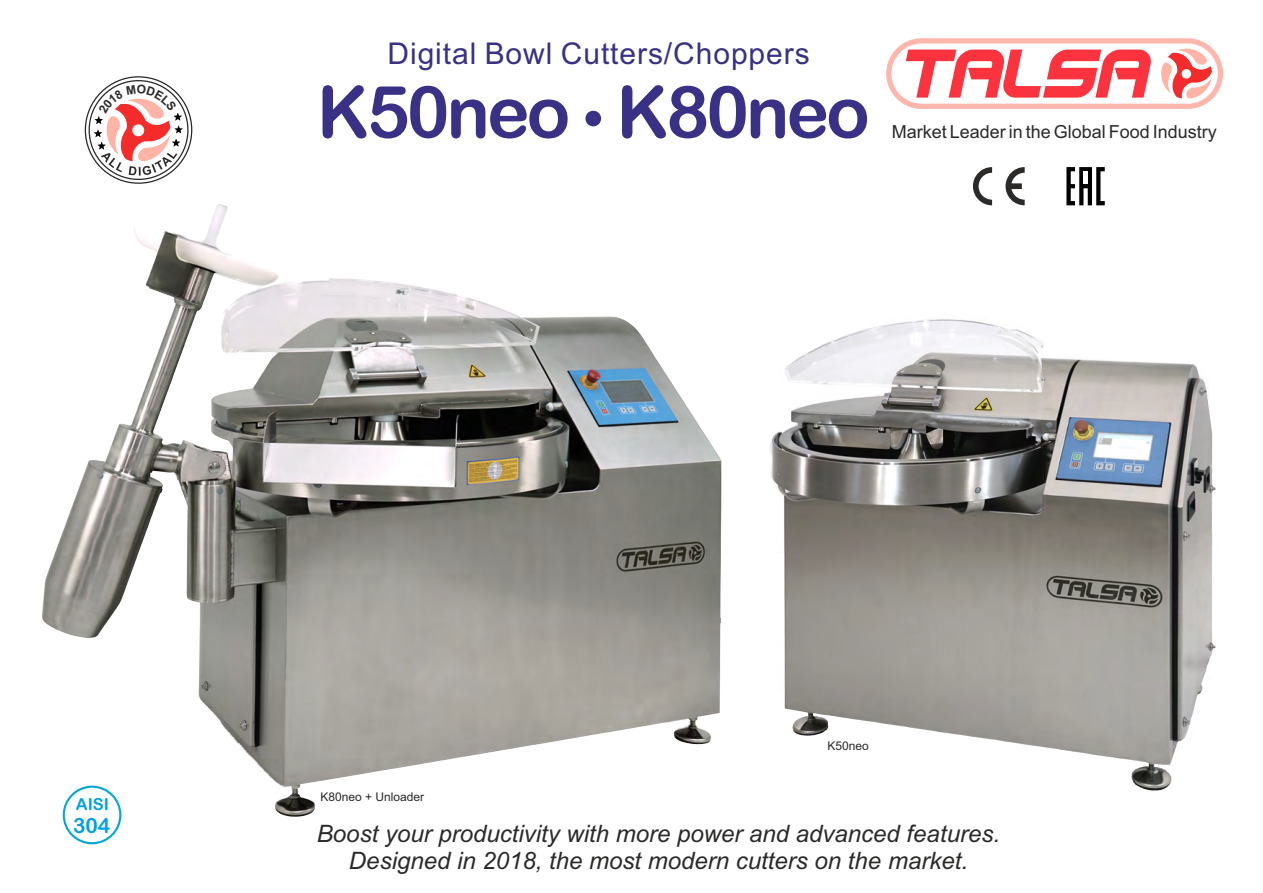
<style>
.page{position:relative;width:1263px;height:893px;background:#fff}
.page>*{position:absolute;margin:0;border:0;box-sizing:border-box;transform-origin:0 0}
.t1{font:72px "Arial Rounded MT Bold";letter-spacing:-.04em;color:#393185}
.t2{font:30px "Arial";letter-spacing:.03em;color:#393185}
.t3{font:italic 24px/26.8px "Arial";color:#2b2a29;text-align:center}
.t4{font:21px "Arial Rounded MT Bold";color:#00a0e3}
.t5{font:18px "Arial";color:#2b2a29}
.t6{font:16.5px "Arial Rounded MT Bold";color:#00a0e3}
.t7{font:12px "Arial";color:#2b2a29}
.s1{font-size:54px}
</style>
<div class="page">
<img style="left:42px;top:205px;width:679px;height:611px">
<img style="left:770px;top:319px;width:446px;height:472px">
<div style="left:886px;top:38px;width:337px;height:71px;border:5px solid #ffb6ad;border-radius:33px"></div>
<svg style="left:906px;top:50px;width:245px;height:48px"></svg>
<svg style="left:1161px;top:47px;width:51px;height:53px"></svg>
<svg style="left:973px;top:167px;width:19px;height:38px"></svg>
<svg style="left:1005px;top:167px;width:20px;height:38px"></svg>
<svg style="left:1066px;top:167px;width:39px;height:38px"></svg>
<div style="left:1083px;top:171px;width:5px;height:13px;background:#fff"></div>
<div style="left:63px;top:786px;width:58px;height:58px;border:2px solid #00a7d7;border-radius:50%"></div>
<svg style="left:94px;top:85px;width:89px;height:91px"></svg>
<p class="t2" style="left:387px;top:42px;width:424px">Digital Bowl Cutters/Choppers</p>
<h1 class="t1" style="left:317px;top:85px;width:554px">K50neo <span class="s1">•</span> K80neo</h1>
<p class="t5" style="left:892px;top:125px;width:327px">Market Leader in the Global Food Industry</p>
<p class="t6" style="left:76px;top:798px;width:35px">AISI</p>
<p class="t4" style="left:73px;top:817px;width:39px">304</p>
<p class="t7" style="left:320px;top:792px;width:105px">K80neo + Unloader</p>
<p class="t7" style="left:827px;top:741px;width:43px">K50neo</p>
<p class="t3" style="left:317px;top:823px;width:684px">Boost your productivity with more power and advanced features.<br>Designed in 2018, the most modern cutters on the market.</p>
</div>
